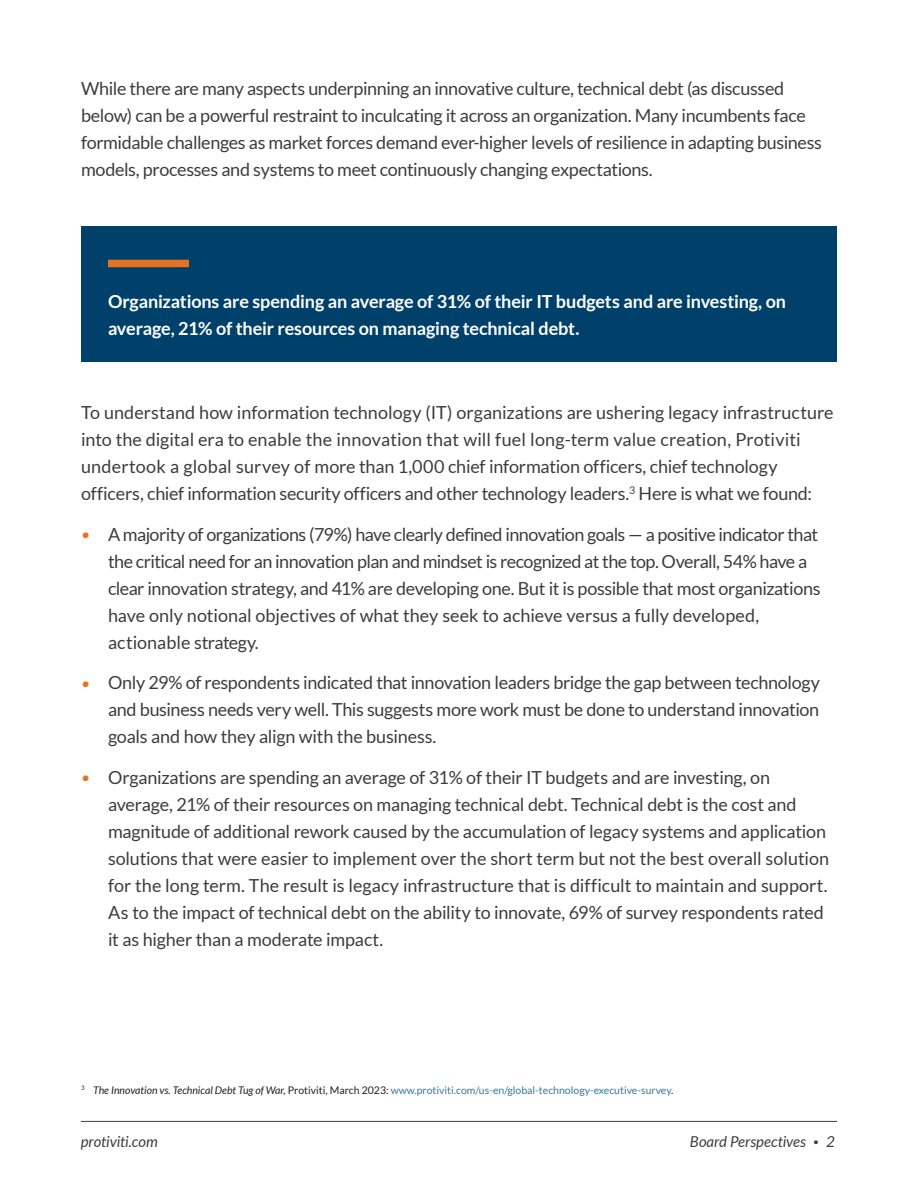
<style>
.page{position:relative;width:918px;height:1188px;background:#fff}
.page>*{position:absolute;margin:0;border:0;box-sizing:border-box;transform-origin:0 0}
.Body_Text_-_12_18{font:18px/27px "Lato";letter-spacing:-.015em;color:#3c3d3e}
.Body_Intro_-_12_18{font:700 18px/27px "Lato";letter-spacing:-.01em;color:#fff}
.t1{font:italic 15px "Lato";letter-spacing:-.005em;color:#3c3d3e}
.Footnote_-_7_9{font:10.5px "Lato";color:#3b7898}
.s1{font-family:"Merriweather";font-weight:700;font-size:21px;color:#ea7024}
.s2{font-style:italic;color:#231f20}
.s3{color:#231f20}
.s4{font-weight:700;font-style:normal;font-size:9px}
</style>
<div class="page">
<hr style="left:81px;top:1121px;width:756px;height:1px;background:#3c3d3e">
<div style="left:81px;top:226px;width:756px;height:136px;background:#00416b"></div>
<div style="left:108px;top:260px;width:81px;height:7px;background:#ea7024"></div>
<p class="Body_Text_-_12_18" style="left:81px;top:75px;width:743px">While there are many aspects underpinning an innovative culture, technical debt (as discussed below) can be a powerful restraint to inculcating it across an organization. Many incumbents face formidable challenges as market forces demand ever-higher levels of resilience in adapting business models, processes and systems to meet continuously changing expectations.</p>
<p class="Body_Intro_-_12_18" style="left:108px;top:287px;width:680px">Organizations are spending an average of 31% of their IT budgets and are investing, on average, 21% of their resources on managing technical debt.</p>
<p class="Body_Text_-_12_18" style="left:81px;top:399px;width:754px">To understand how information technology (IT) organizations are ushering legacy infrastructure into the digital era to enable the innovation that will fuel long-term value creation, Protiviti undertook a global survey of more than 1,000 chief information officers, chief technology officers, chief information security officers and other technology leaders.<sup>3</sup> Here is what we found:</p>
<p class="Body_Text_-_12_18" style="left:108px;top:521px;width:714px;text-indent:-27px"><span class="s1">•</span> A majority of organizations (79%) have clearly defined innovation goals — a positive indicator that the critical need for an innovation plan and mindset is recognized at the top. Overall, 54% have a clear innovation strategy, and 41% are developing one. But it is possible that most organizations have only notional objectives of what they seek to achieve versus a fully developed, actionable strategy.</p>
<p class="Body_Text_-_12_18" style="left:108px;top:669px;width:714px;text-align:justify;text-indent:-27px"><span class="s1">•</span> Only 29% of respondents indicated that innovation leaders bridge the gap between technology and business needs very well. This suggests more work must be done to understand innovation goals and how they align with the business.</p>
<p class="Body_Text_-_12_18" style="left:108px;top:764px;width:723px;text-indent:-27px"><span class="s1">•</span> Organizations are spending an average of 31% of their IT budgets and are investing, on average, 21% of their resources on managing technical debt. Technical debt is the cost and magnitude of additional rework caused by the accumulation of legacy systems and application solutions that were easier to implement over the short term but not the best overall solution for the long term. The result is legacy infrastructure that is difficult to maintain and support.<br>As to the impact of technical debt on the ability to innovate, 69% of survey respondents rated it as higher than a moderate impact.</p>
<p class="Footnote_-_7_9" style="left:81px;top:1084px;width:594px"><sup>3</sup> <span class="s2">The Innovation vs. Technical Debt Tug of War,</span> <span class="s3">Protiviti, March 2023:</span> www.protiviti.com/us-en/global-technology-executive-survey<span class="s3">.</span></p>
<p class="t1" style="left:81px;top:1133px;width:78px">protiviti.com</p>
<p class="t1" style="left:690px;top:1133px;width:147px">Board Perspectives <span class="s4">•</span> 2</p>
</div>
